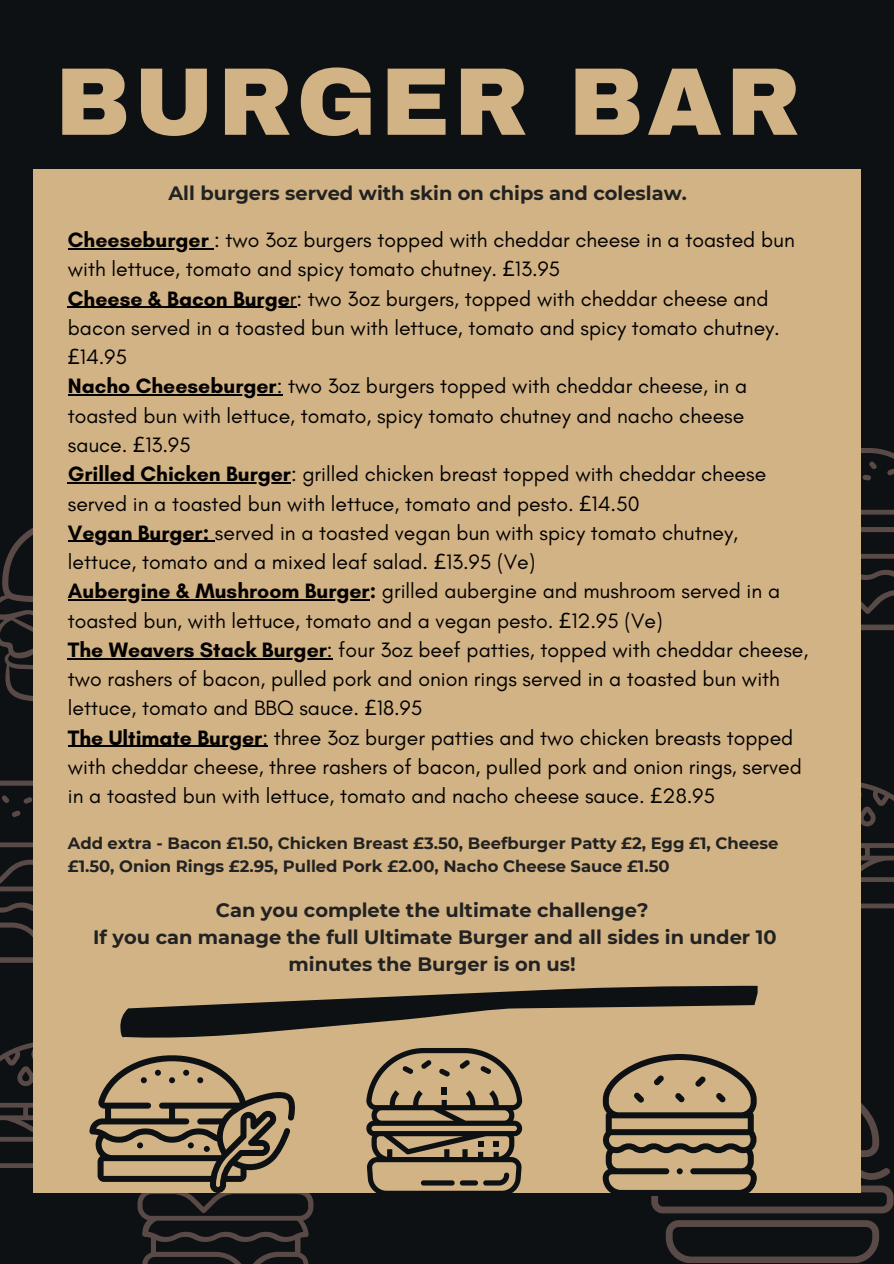
<style>
.page{position:relative;width:894px;height:1264px;background:#fff}
.page>*{position:absolute;margin:0;border:0;box-sizing:border-box;transform-origin:0 0}
.t1{font:900 96.15px "Archivo";letter-spacing:.04em;color:#d2b385}
.t2{font:21.15px/29.2px "Glacial Indifference";color:#020100}
.t3{font:700 19.35px/27px "Montserrat";color:#222;text-align:center}
.t4{font:700 16.35px/22.5px "Montserrat";color:#222}
.s1{font-weight:700}
.s2{font-family:"Noto Sans"}
</style>
<div class="page">
<div style="left:0;top:0;width:893px;height:1263px;background:#0d1113"></div>
<svg style="left:757px;top:1103px;width:136px;height:159px"></svg>
<svg style="left:861px;top:782px;width:32px;height:126px"></svg>
<svg style="left:0;top:780px;width:33px;height:182px"></svg>
<svg style="left:861px;top:448px;width:32px;height:182px"></svg>
<div style="left:33px;top:169px;width:828px;height:1023px;background:#d2b385"></div>
<hr style="left:68px;top:248px;width:141px;height:1px;background:#020100">
<hr style="left:68px;top:307px;width:222px;height:1px;background:#020100">
<hr style="left:68px;top:394px;width:209px;height:2px;background:#020100">
<hr style="left:68px;top:482px;width:223px;height:1px;background:#020100">
<svg style="left:0;top:527px;width:229px;height:175px"></svg>
<hr style="left:82px;top:599px;width:287px;height:1px;background:#020100">
<hr style="left:68px;top:658px;width:259px;height:1px;background:#020100">
<hr style="left:68px;top:745px;width:194px;height:2px;background:#020100">
<svg style="left:262px;top:745px;width:6px;height:2px"></svg>
<svg style="left:0;top:985px;width:757px;height:278px"></svg>
<p class="t1" style="left:55px;top:50px;width:746px">BURGER BAR</p>
<p class="t3" style="left:168px;top:180px;width:520px">All burgers served with skin on chips and coleslaw.</p>
<h1 class="t2" style="left:68px;top:225px;width:728px"><span class="s1">Cheeseburger</span> : two 3oz burgers topped with cheddar cheese in a toasted bun with lettuce, tomato and spicy tomato chutney. <span class="s2">£</span>13.95</h1>
<h2 class="t2" style="left:68px;top:283px;width:713px"><span class="s1">Cheese &amp; Bacon Burge</span>r: two 3oz burgers, topped with cheddar cheese and bacon served in a toasted bun with lettuce, tomato and spicy tomato chutney. <span class="s2">£</span>14.95</h2>
<h3 class="t2" style="left:68px;top:371px;width:680px"><span class="s1">Nacho Cheeseburger</span>: two 3oz burgers topped with cheddar cheese, in a toasted bun with lettuce, tomato, spicy tomato chutney and nacho cheese sauce. <span class="s2">£</span>13.95</h3>
<p class="t2" style="left:68px;top:459px;width:699px"><span class="s1">Grilled Chicken Burger</span>: grilled chicken breast topped with cheddar cheese served in a toasted bun with lettuce, tomato and pesto. <span class="s2">£</span>14.50<br><span class="s1">Vegan Burger:</span> served in a toasted vegan bun with spicy tomato chutney,</p>
<h2 class="t2" style="left:68px;top:547px;width:713px">lettuce, tomato and a mixed leaf salad. <span class="s2">£</span>13.95 (Ve)<br><span class="s1">Aubergine &amp; Mushroom Burger:</span> grilled aubergine and mushroom served in a</h2>
<p class="t2" style="left:68px;top:605px;width:596px">toasted bun, with lettuce, tomato and a vegan pesto. <span class="s2">£</span>12.95 (Ve)</p>
<p class="t2" style="left:68px;top:634px;width:741px"><span class="s1">The Weavers Stack Burger</span>: four 3oz beef patties, topped with cheddar cheese, two rashers of bacon, pulled pork and onion rings served in a toasted bun with lettuce, tomato and BBQ sauce. <span class="s2">£</span>18.95</p>
<p class="t2" style="left:68px;top:722px;width:735px"><span class="s1">The Ultimate Burger</span>: three 3oz burger patties and two chicken breasts topped with cheddar cheese, three rashers of bacon, pulled pork and onion rings, served in a toasted bun with lettuce, tomato and nacho cheese sauce. <span class="s2">£</span>28.95</p>
<p class="t4" style="left:68px;top:831px;width:711px">Add extra - Bacon £1.50, Chicken Breast £3.50, Beefburger Patty £2, Egg £1, Cheese £1.50, Onion Rings £2.95, Pulled Pork £2.00, Nacho Cheese Sauce £1.50</p>
<p class="t3" style="left:93px;top:897px;width:684px">Can you complete the ultimate challenge?<br>If you can manage the full Ultimate Burger and all sides in under 10 minutes the Burger is on us!</p>
</div>
